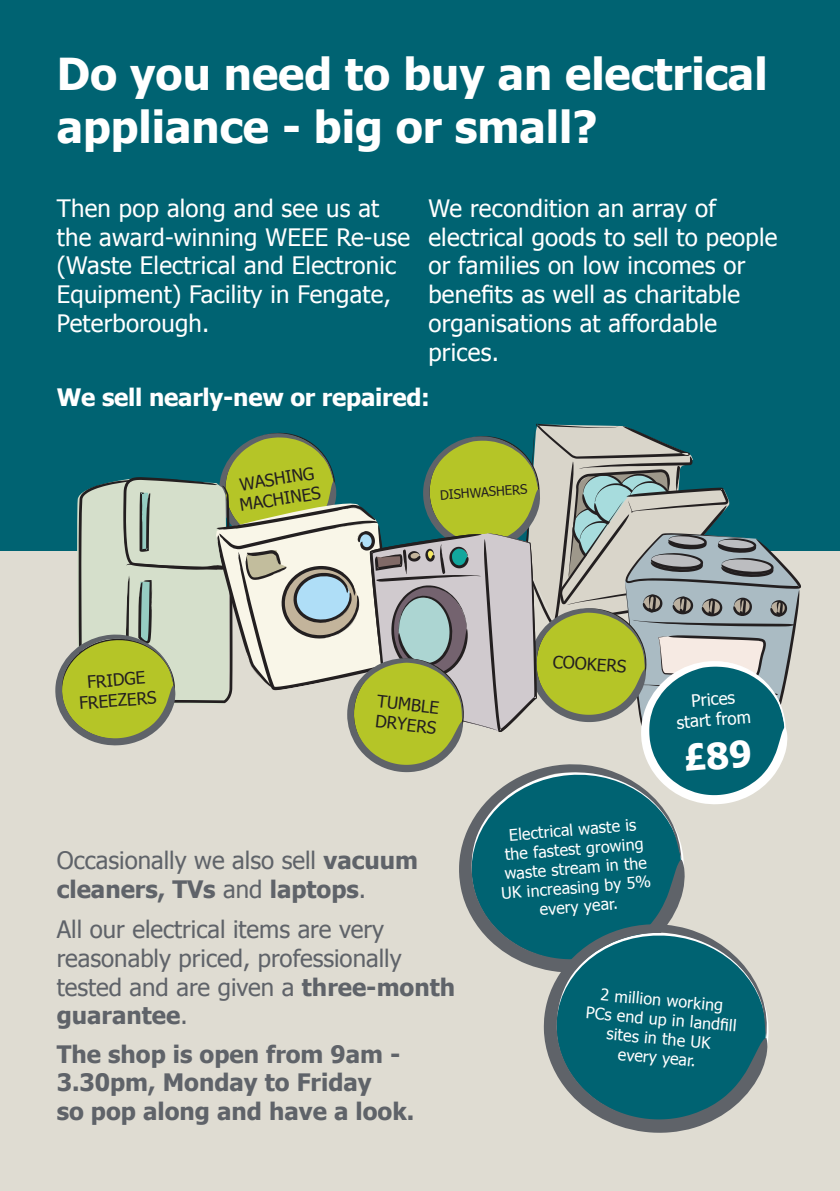
<style>
.page{position:relative;width:840px;height:1191px;background:#fff}
.page>*{position:absolute;margin:0;border:0;box-sizing:border-box;transform-origin:0 0}
.t1{font:700 44px/52.8px "Tahoma";color:#fff}
.t2{font:24px/28.8px "Tahoma";letter-spacing:.01em;color:#fff}
.t3{font:24px/28.8px "Tahoma";color:#5f6369}
.t4{font:700 24px/28.8px "Tahoma";color:#5f6369}
.t5{font:700 24px "Tahoma";letter-spacing:-.01em;color:#fff}
.t6{font:17px/20.4px "Tahoma";color:#231f20}
.t7{font:17px/20.4px "Tahoma";color:#fff;text-align:center}
.t8{font:16px/19.2px "Tahoma";color:#fff;text-align:center}
.t9{font:13px "Tahoma";color:#231f20}
.s1{font-weight:700}
</style>
<div class="page">
<div style="left:0;top:431px;width:839px;height:760px;background:#dfdcd2"></div>
<div style="left:0;top:0;width:839px;height:550px;background:#006372"></div>
<svg style="left:459px;top:804px;width:225px;height:165px;background:#25727d"></svg>
<svg style="left:543px;top:923px;width:224px;height:209px;fill:#006372"></svg>
<svg style="left:55px;top:424px;width:746px;height:380px"></svg>
<h1 class="t1" style="left:57px;top:45px;width:712px">Do you need to buy an electrical appliance - big or small?</h1>
<p class="t2" style="left:57px;top:193px;width:355px">Then pop along and see us at the award-winning WEEE Re-use (Waste Electrical and Electronic<br>Equipment) Facility in Fengate,<br>Peterborough.</p>
<p class="t2" style="left:428px;top:193px;width:350px">We recondition an array of electrical goods to sell to people or families on low incomes or benefits as well as charitable organisations at affordable prices.</p>
<p class="t5" style="left:57px;top:380px;width:374px">We sell nearly-new or repaired:</p>
<p class="t6" style="left:77px;top:671px;width:79px;text-align:center;rotate:-4deg">FRIDGE<br>FREEZERS</p>
<p class="t6" style="left:235px;top:474px;width:83px;rotate:-9deg">WASHING<br>MACHINES</p>
<p class="t9" style="left:439px;top:486px;width:89px;rotate:-4deg">DISHWASHERS</p>
<p class="t6" style="left:553px;top:650px;width:75px;rotate:4deg">COOKERS</p>
<p class="t6" style="left:378px;top:690px;width:64px;rotate:6deg">TUMBLE<br>DRYERS</p>
<p class="t7" style="left:674px;top:691px;width:76px;rotate:-4deg">Prices start from</p>
<p class="t3" style="left:57px;top:845px;width:363px">Occasionally we also sell <span class="s1">vacuum cleaners, TVs</span> and <span class="s1">laptops</span>.</p>
<p class="t3" style="left:57px;top:913px;width:399px">All our electrical items are very reasonably priced, professionally tested and are given a <span class="s1">three-month guarantee</span>.</p>
<p class="t4" style="left:57px;top:1038px;width:359px">The shop is open from 9am -<br>3.30pm, Monday to Friday<br>so pop along and have a look.</p>
<p class="t8" style="left:495px;top:826px;width:151px;rotate:-5deg">Electrical waste is the fastest growing waste stream in the<br>UK increasing by 5% every year.</p>
<p class="t8" style="left:588px;top:983px;width:153px;rotate:5deg">2 million working<br>PCs end up in landfi ll sites in the UK<br>every year.</p>
</div>
